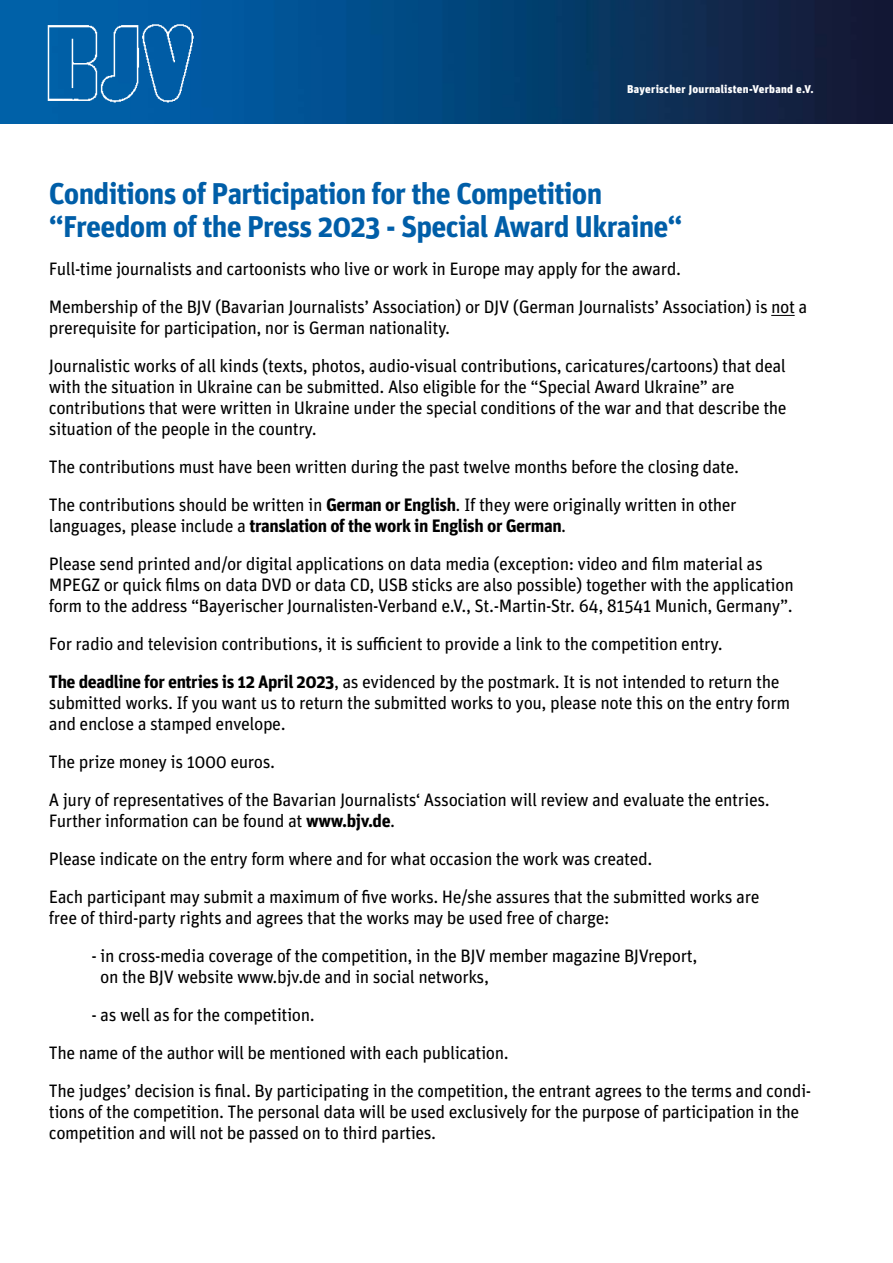
<style>
.page{position:relative;width:893px;height:1263px;background:#fff}
.page>*{position:absolute;margin:0;border:0;box-sizing:border-box;transform-origin:0 0}
.t1{font:700 30px/33px "Unit";letter-spacing:-.025em;color:#005ea8}
.t2{font:18px/38px "Unit";letter-spacing:-.025em;color:#000}
.t3{font:900 11.25px "Unit";letter-spacing:.025em;color:#fff}
.s1{font-weight:700}
</style>
<div class="page">
<img style="left:0;top:0;width:893px;height:123px">
<svg style="left:771px;top:315px;width:24px;height:1px"></svg>
<img style="left:43px;top:21px;width:154px;height:81px">
<p class="t3" style="left:627px;top:82px;width:188px">Bayerischer Journalisten-Verband e.V.</p>
<h1 class="t1" style="left:49px;top:176px;width:635px">Conditions of Participation for the Competition “Freedom of the Press 2023 - Special Award Ukraine“</h1>
<p class="t2" style="left:49px;top:249px;width:760px">Full-time journalists and cartoonists who live or work in Europe may apply for the award.<br>Membership of the BJV (Bavarian Journalists’ Association) or DJV (German Journalists’ Association) is not a</p>
<p class="t2" style="left:49px;top:308px;width:738px">prerequisite for participation, nor is German nationality.<br>Journalistic works of all kinds (texts, photos, audio-visual contributions, caricatures/cartoons) that deal</p>
<p class="t2" style="left:49px;top:376px;width:739px;line-height:21px">with the situation in Ukraine can be submitted. Also eligible for the “Special Award Ukraine” are contributions that were written in Ukraine under the special conditions of the war and that describe the situation of the people in the country.</p>
<p class="t2" style="left:49px;top:447px;width:692px">The contributions must have been written during the past twelve months before the closing date.<br>The contributions should be written in <span class="s1">German or English</span>. If they were originally written in other</p>
<p class="t2" style="left:49px;top:506px;width:715px">languages, please include a <span class="s1">translation of the work in English or German</span>.<br>Please send printed and/or digital applications on data media (exception: video and film material as</p>
<p class="t2" style="left:49px;top:574px;width:746px;line-height:21px">MPEGZ or quick films on data DVD or data CD, USB sticks are also possible) together with the application form to the address “Bayerischer Journalisten-Verband e.V., St.-Martin-Str. 64, 81541 Munich, Germany”.</p>
<p class="t2" style="left:49px;top:624px;width:732px">For radio and television contributions, it is sufficient to provide a link to the competition entry.<br><span class="s1">The deadline for entries is 12 April 2023</span>, as evidenced by the postmark. It is not intended to return the</p>
<p class="t2" style="left:49px;top:692px;width:743px;line-height:21px">submitted works. If you want us to return the submitted works to you, please note this on the entry form and enclose a stamped envelope.</p>
<p class="t2" style="left:49px;top:742px;width:722px">The prize money is 1000 euros.<br>A jury of representatives of the Bavarian Journalists‘ Association will review and evaluate the entries.</p>
<p class="t2" style="left:49px;top:801px;width:712px">Further information can be found at <span class="s1">www.bjv.de</span>.<br>Please indicate on the entry form where and for what occasion the work was created.<br>Each participant may submit a maximum of five works. He/she assures that the submitted works are</p>
<p class="t2" style="left:49px;top:898px;width:562px">free of third-party rights and agrees that the works may be used free of charge:</p>
<p class="t2" style="left:100px;top:945px;width:599px;line-height:21px;text-indent:-9px">- in cross-media coverage of the competition, in the BJV member magazine BJVreport, on the BJV website www.bjv.de and in social networks,</p>
<p class="t2" style="left:49px;top:996px;width:764px;text-indent:43px">- as well as for the competition.<br>The name of the author will be mentioned with each publication.<br>The judges’ decision is final. By participating in the competition, the entrant agrees to the terms and condi-</p>
<p class="t2" style="left:49px;top:1101px;width:752px;line-height:21px">tions of the competition. The personal data will be used exclusively for the purpose of participation in the competition and will not be passed on to third parties.</p>
</div>
